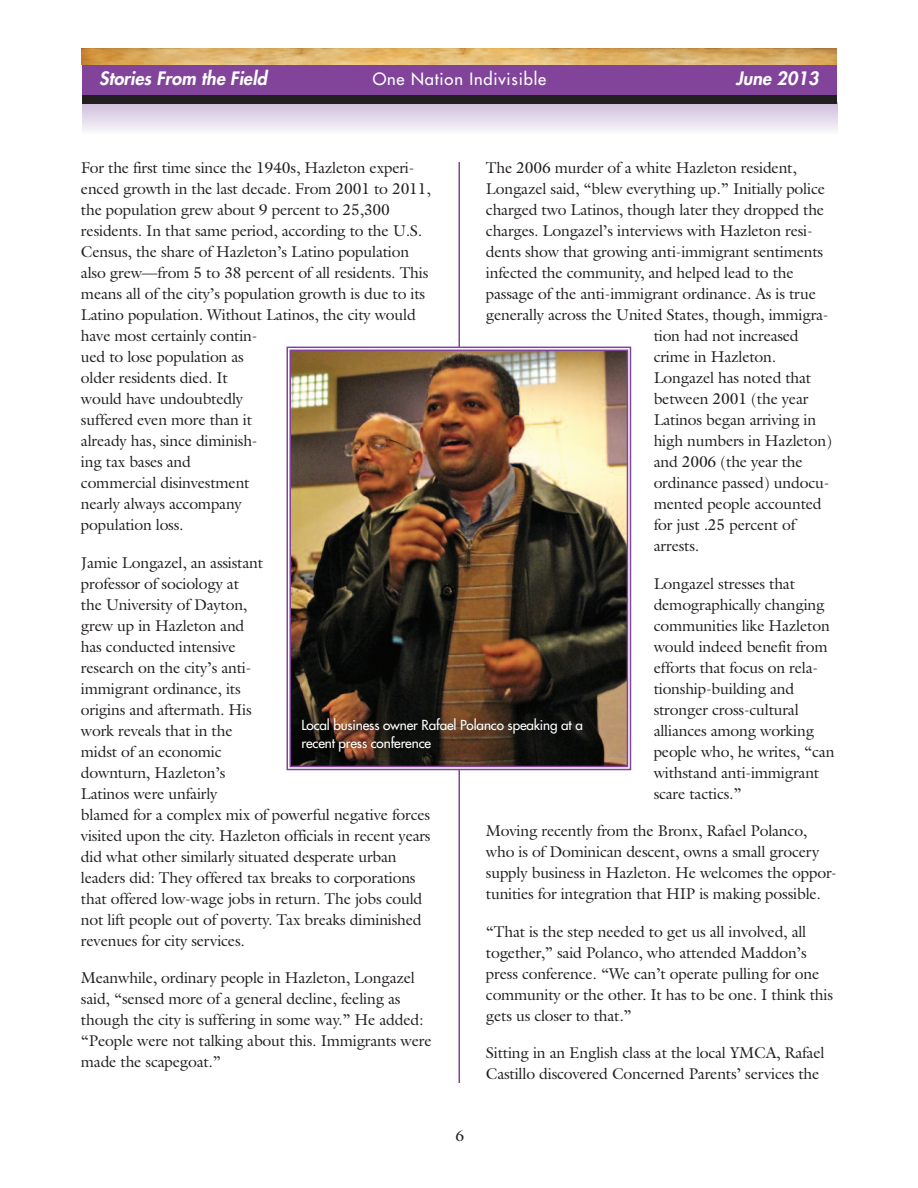
<style>
.page{position:relative;width:918px;height:1188px;background:#fff}
.page>*{position:absolute;margin:0;border:0;box-sizing:border-box;transform-origin:0 0}
.t1{font:italic 800 18px "Futura";letter-spacing:.005em;color:#fff}
.t2{font:16.5px "Futura";letter-spacing:.05em;color:#fff}
.t3{font:15.75px/21px "Galliard";letter-spacing:-.015em;color:#231f20}
.t4{font:13.5px/18px "Futura";letter-spacing:-.01em;color:#fff}
</style>
<div class="page">
<div style="left:82px;top:102px;width:755px;height:32px;background:linear-gradient(to bottom,#cebcdc,#f9f7fa)"></div>
<img style="left:82px;top:49px;width:755px;height:16px">
<div style="left:82px;top:65px;width:755px;height:30px;background:#81449a"></div>
<div style="left:82px;top:95px;width:755px;height:9px;background:#231f20"></div>
<hr style="left:459px;top:162px;width:1px;height:921px;background:#81449a">
<img style="left:293px;top:353px;width:332px;height:411px">
<div style="left:286px;top:347px;width:345px;height:423px;border:2px solid #81449a"></div>
<div style="left:290px;top:350px;width:338px;height:417px;border:2px solid #81449a"></div>
<p class="t1" style="left:99px;top:70px;width:169px">Stories From the Field</p>
<p class="t2" style="left:373px;top:71px;width:175px">One Nation Indivisible</p>
<p class="t1" style="left:736px;top:70px;width:84px">June 2013</p>
<p class="t3" style="left:486px;top:157px;width:312px">The 2006 murder of a white Hazleton resident,</p>
<p class="t3" style="left:486px;top:178px;width:341px">Longazel said, “blew everything up.” Initially police</p>
<p class="t3" style="left:486px;top:199px;width:340px">charged two Latinos, though later they dropped the</p>
<p class="t3" style="left:486px;top:220px;width:328px">charges. Longazel’s interviews with Hazleton resi-</p>
<p class="t3" style="left:486px;top:241px;width:339px">dents show that growing anti-immigrant sentiments</p>
<p class="t3" style="left:486px;top:262px;width:309px">infected the community, and helped lead to the</p>
<p class="t3" style="left:486px;top:283px;width:332px">passage of the anti-immigrant ordinance. As is true</p>
<p class="t3" style="left:486px;top:304px;width:344px">generally across the United States, though, immigra-</p>
<p class="t3" style="left:654px;top:325px;width:147px">tion had not increased</p>
<p class="t3" style="left:654px;top:346px;width:124px">crime in Hazleton.</p>
<p class="t3" style="left:654px;top:367px;width:159px">Longazel has noted that</p>
<p class="t3" style="left:654px;top:388px;width:156px">between 2001 (the year</p>
<p class="t3" style="left:654px;top:409px;width:164px">Latinos began arriving in</p>
<p class="t3" style="left:654px;top:430px;width:180px">high numbers in Hazleton)</p>
<p class="t3" style="left:654px;top:451px;width:151px">and 2006 (the year the</p>
<p class="t3" style="left:654px;top:472px;width:177px">ordinance passed) undocu-</p>
<p class="t3" style="left:654px;top:493px;width:170px">mented people accounted</p>
<p class="t3" style="left:654px;top:514px;width:143px">for just .25 percent of</p>
<p class="t3" style="left:654px;top:535px;width:47px">arrests.</p>
<p class="t3" style="left:654px;top:573px;width:182px">Longazel stresses that demographically changing communities like Hazleton would indeed benefit from efforts that focus on rela&shy;tionship-building and stronger cross-cultural alliances among working people who, he writes, “can withstand anti-immigrant scare tactics.”</p>
<p class="t3" style="left:486px;top:820px;width:352px">Moving recently from the Bronx, Rafael Polanco, who is of Dominican descent, owns a small grocery supply business in Hazleton. He welcomes the oppor&shy;tunities for integration that HIP is making possible.</p>
<p class="t3" style="left:486px;top:921px;width:349px">“That is the step needed to get us all involved, all together,” said Polanco, who attended Maddon’s press conference. “We can’t operate pulling for one community or the other. It has to be one. I think this gets us closer to that.”</p>
<p class="t3" style="left:486px;top:1042px;width:340px">Sitting in an English class at the local YMCA, Rafael<br>Castillo discovered Concerned Parents’ services the</p>
<p class="t3" style="left:81px;top:157px;width:351px">For the first time since the 1940s, Hazleton experi&shy;enced growth in the last decade. From 2001 to 2011, the population grew about 9 percent to 25,300 residents. In that same period, according to the U.S.<br>Census, the share of Hazleton’s Latino population also grew—from 5 to 38 percent of all residents. This means all of the city’s population growth is due to its Latino population. Without Latinos, the city would have most certainly contin-<br>ued to lose population as<br>older residents died. It<br>would have undoubtedly<br>suffered even more than it<br>already has, since diminish-<br>ing tax bases and<br>commercial disinvestment<br>nearly always accompany<br>population loss.</p>
<p class="t3" style="left:81px;top:552px;width:351px">Jamie Longazel, an assistant<br>professor of sociology at<br>the University of Dayton,<br>grew up in Hazleton and<br>has conducted intensive<br>research on the city’s anti-<br>immigrant ordinance, its<br>origins and aftermath. His<br>work reveals that in the<br>midst of an economic<br>downturn, Hazleton’s<br>Latinos were unfairly<br>blamed for a complex mix of powerful negative forces visited upon the city. Hazleton officials in recent years did what other similarly situated desperate urban leaders did: They offered tax breaks to corporations that offered low-wage jobs in return. The jobs could not lift people out of poverty. Tax breaks diminished revenues for city services.</p>
<p class="t3" style="left:81px;top:967px;width:352px">Meanwhile, ordinary people in Hazleton, Longazel said, “sensed more of a general decline, feeling as though the city is suffering in some way.” He added: “People were not talking about this. Immigrants were made the scapegoat.”</p>
<p class="t4" style="left:302px;top:717px;width:283px">Local business owner Rafael Polanco speaking at a recent press conference</p>
<p class="t3" style="left:456px;top:1125px;width:10px">6</p>
</div>
